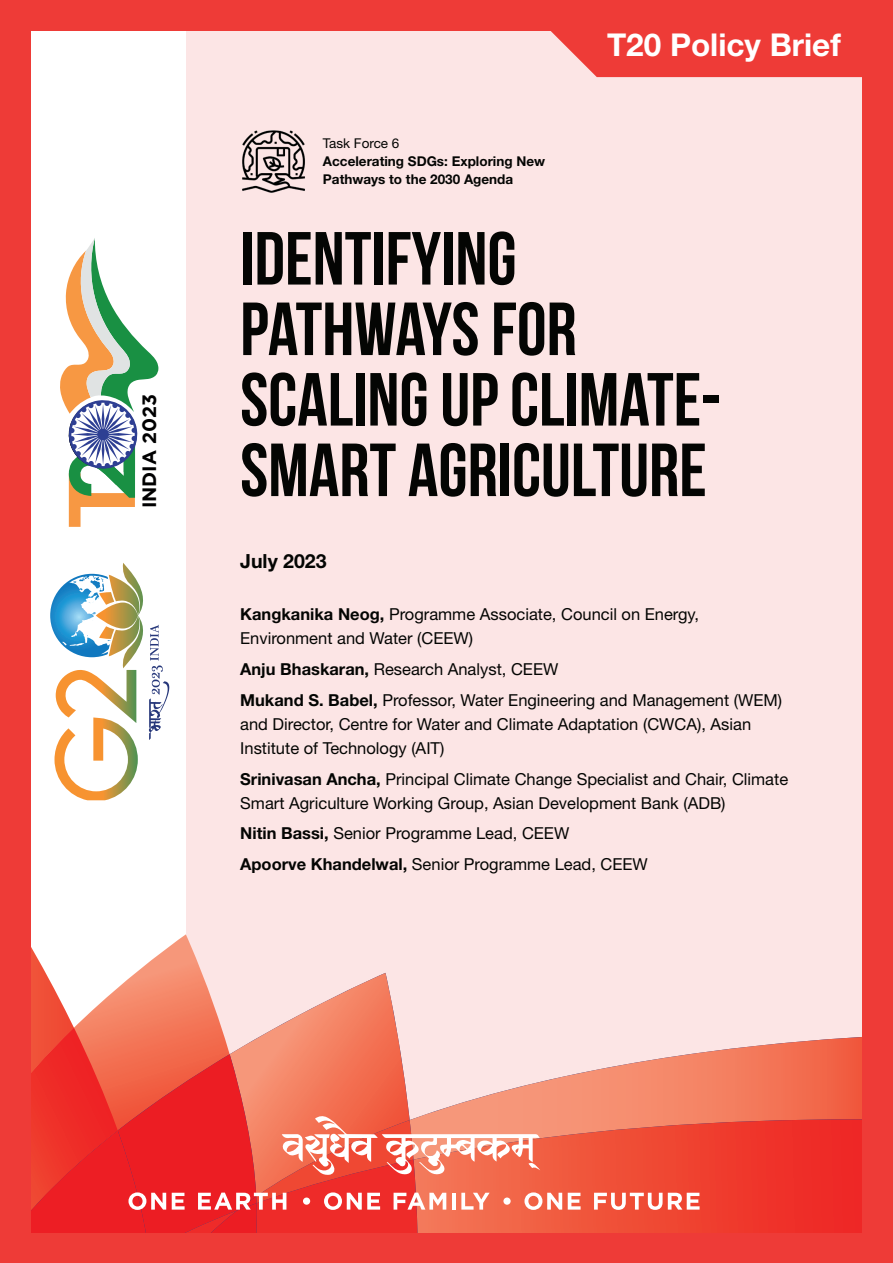
<style>
.page{position:relative;width:893px;height:1263px;background:#fce5e5}
.page>*{position:absolute;margin:0;border:0;box-sizing:border-box;transform-origin:0 0}
.t1{font:700 75px/70.5px "Bebas Neue";color:#040503}
.t2{font:700 31.5px "Helvetica Neue";color:#fff}
.t3{font:700 19.5px "Helvetica Neue";color:#040503}
.t4{font:700 19.2px "Gotham";color:#000001}
.t5{font:16.5px/24px "Helvetica Neue";color:#040503}
.t6{font:700 13.5px/18px "Helvetica Neue";color:#040503}
.t7{font:13.5px "Helvetica Neue";color:#040503}
.s1{font-weight:700}
</style>
<div class="page">
<div style="left:30px;top:0;width:155px;height:1263px;background:#fff"></div>
<svg style="left:30px;top:934px;width:172px;height:39px"></svg>
<svg style="left:562px;top:1035px;width:301px;height:84px"></svg>
<svg style="left:562px;top:1119px;width:301px;height:114px;background:#ee4032"></svg>
<svg style="left:60px;top:238px;width:98px;height:289px"></svg>
<svg style="left:50px;top:563px;width:119px;height:237px"></svg>
<svg style="left:520px;top:30px;width:343px;height:47px"></svg>
<svg style="left:568px;top:1193px;width:13px;height:16px"></svg>
<svg style="left:594px;top:1193px;width:106px;height:17px;background:#f5998c"></svg>
<svg style="left:30px;top:973px;width:532px;height:260px"></svg>
<img style="left:242px;top:130px;width:63px;height:63px">
<div style="left:0;top:0;width:30px;height:1263px;background:#ee3b37"></div>
<div style="left:863px;top:0;width:30px;height:1263px;background:#ee3b37"></div>
<div style="left:0;top:0;width:893px;height:30px;background:#ee3b37"></div>
<div style="left:0;top:1233px;width:893px;height:30px;background:#ee3b37"></div>
<p class="t4" style="left:138px;top:508px;width:116px;rotate:-90deg">INDIA 2023</p>
<p class="t7" style="left:323px;top:135px;width:78px">Task Force 6</p>
<p class="t6" style="left:323px;top:152px;width:224px">Accelerating SDGs: Exploring New<br>Pathways to the 2030 Agenda</p>
<p class="t2" style="left:607px;top:25px;width:235px">T20 Policy Brief</p>
<p class="t1" style="left:240px;top:222px;width:483px">IDENTIFYING<br>PATHWAYS FOR<br>SCALING UP CLIMATE-<br>SMART AGRICULTURE</p>
<p class="t3" style="left:240px;top:549px;width:88px">July 2023</p>
<p class="t5" style="left:240px;top:602px;width:460px"><span class="s1">Kangkanika Neog,</span> Programme Associate, Council on Energy,<br>Environment and Water (CEEW)</p>
<p class="t5" style="left:240px;top:657px;width:320px"><span class="s1">Anju Bhaskaran,</span> Research Analyst, CEEW</p>
<p class="t5" style="left:240px;top:688px;width:543px"><span class="s1">Mukand S. Babel,</span> Professor, Water Engineering and Management (WEM) and Director, Centre for Water and Climate Adaptation (CWCA), Asian<br>Institute of Technology (AIT)</p>
<p class="t5" style="left:240px;top:766px;width:549px"><span class="s1">Srinivasan Ancha,</span> Principal Climate Change Specialist and Chair, Climate<br>Smart Agriculture Working Group, Asian Development Bank (ADB)</p>
<p class="t5" style="left:240px;top:821px;width:331px"><span class="s1">Nitin Bassi,</span> Senior Programme Lead, CEEW</p>
<p class="t5" style="left:240px;top:852px;width:409px"><span class="s1">Apoorve Khandelwal,</span> Senior Programme Lead, CEEW</p>
</div>
